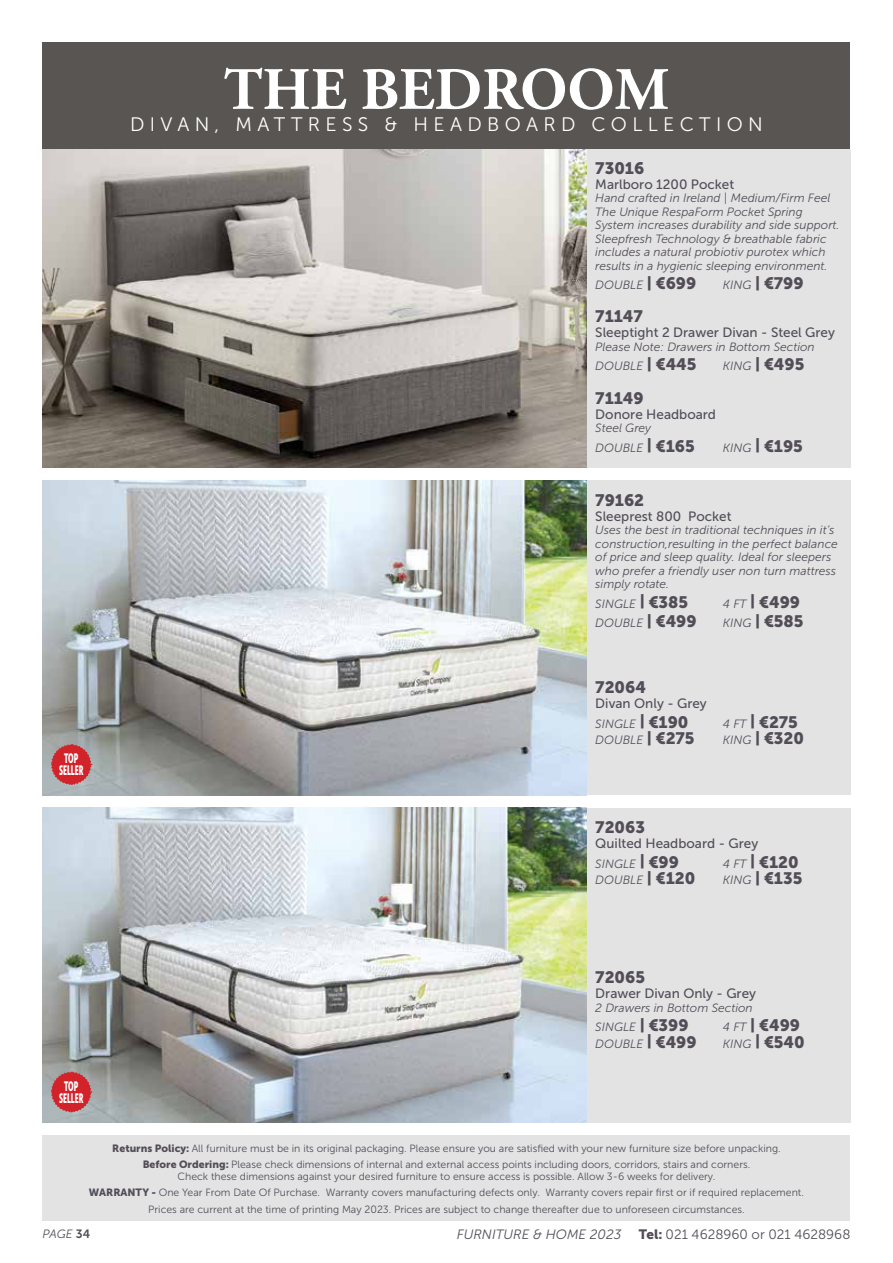
<style>
.page{position:relative;width:893px;height:1263px;background:#fff}
.page>*{position:absolute;margin:0;border:0;box-sizing:border-box;transform-origin:0 0}
.t1{font:700 60px "Adobe Garamond Pro";color:#fff}
.t2{font:19.5px "Museo Sans 300";letter-spacing:.275em;color:#fff}
.t3{font:16.5px "Museo Sans 900";color:#524d57}
.t4{font:13.5px "Museo Sans 500";color:#524d57}
.t5{font:13.5px "Museo Sans 300";color:#524d57}
.t6{font:italic 13.5px "Museo Sans 300";color:#524d57}
.t7{font:13.5px/12px "Museo Sans Cond 900";color:#fff;text-align:center;scale:.65 1}
.t8{font:italic 12px/13.5px "Museo Sans 300";color:#524d57}
.t9{font:10.5px/16.2px "Museo Sans 300";color:#524d57;text-align:center}
.s1{font-family:"Museo Sans 900";font-style:normal;font-size:14.85px}
.s2{font-family:"Museo Sans 900";font-style:normal;font-size:16.5px}
.s3{font-family:"Museo Sans 300";font-style:italic;font-size:12px}
.s4{font-size:14.85px}
.s5{font-family:"Museo Sans 900"}
.s6{font-family:"Museo Sans 700";font-style:normal}
</style>
<div class="page">
<div style="left:587px;top:149px;width:263px;height:319px;background:#e3e3e4"></div>
<div style="left:587px;top:480px;width:263px;height:315px;background:#e3e3e4"></div>
<div style="left:587px;top:808px;width:263px;height:315px;background:#e3e3e4"></div>
<img style="left:43px;top:149px;width:544px;height:319px">
<img style="left:43px;top:480px;width:544px;height:315px">
<img style="left:43px;top:808px;width:544px;height:315px">
<div style="left:43px;top:1135px;width:807px;height:85px;background:#e3e3e4"></div>
<div style="left:43px;top:43px;width:807px;height:106px;background:#585552"></div>
<svg style="left:50px;top:743px;width:42px;height:43px;background:#c44f55"></svg>
<svg style="left:50px;top:1071px;width:42px;height:42px;background:#c44c51"></svg>
<h1 class="t1" style="left:224px;top:55px;width:447px">THE BEDROOM</h1>
<h2 class="t2" style="left:130px;top:114px;width:634px">DIVAN, MATTRESS &amp; HEADBOARD COLLECTION</h2>
<h3 class="t3" style="left:595px;top:159px;width:50px">73016</h3>
<p class="t4" style="left:595px;top:177px;width:140px">Marlboro 1200 Pocket</p>
<p class="t8" style="left:595px;top:192px;width:246px">Hand crafted in Ireland | Medium/Firm Feel The Unique RespaForm Pocket Spring System increases durability and side support.<br>Sleepfresh Technology &amp; breathable fabric includes a natural probiotiv purotex which results in a hygienic sleeping environment.</p>
<p class="t8" style="left:595px;top:279px;width:102px">DOUBLE <span class="s1">|</span> <span class="s2">€699</span></p>
<p class="t8" style="left:723px;top:279px;width:82px">KING <span class="s1">|</span> <span class="s2">€799</span></p>
<h3 class="t3" style="left:595px;top:307px;width:49px">71147</h3>
<p class="t4" style="left:595px;top:325px;width:241px">Sleeptight 2 Drawer Divan - Steel Grey</p>
<p class="t8" style="left:595px;top:337px;width:221px;line-height:19.5px">Please Note: Drawers in Bottom Section<br>DOUBLE <span class="s1">|</span> <span class="s2">€445</span></p>
<p class="t8" style="left:723px;top:360px;width:83px">KING <span class="s1">|</span> <span class="s2">€495</span></p>
<h3 class="t3" style="left:595px;top:388px;width:50px">71149</h3>
<p class="t4" style="left:595px;top:406px;width:122px">Donore Headboard</p>
<p class="t8" style="left:595px;top:418px;width:101px;line-height:19.5px">Steel Grey<br>DOUBLE <span class="s1">|</span> <span class="s2">€165</span></p>
<p class="t8" style="left:723px;top:441px;width:82px">KING <span class="s1">|</span> <span class="s2">€195</span></p>
<h3 class="t3" style="left:595px;top:490px;width:50px">79162</h3>
<p class="t4" style="left:595px;top:509px;width:138px">Sleeprest 800 Pocket</p>
<p class="t8" style="left:595px;top:523px;width:244px">Uses the best in traditional techniques in it’s construction,resulting in the perfect balance of price and sleep quality. Ideal for sleepers who prefer a friendly user non turn mattress simply rotate.</p>
<p class="t8" style="left:595px;top:597px;width:94px">SINGLE <span class="s1">|</span> <span class="s2">€385</span></p>
<h3 class="t3" style="left:723px;top:592px;width:79px"><span class="s3">4 FT</span> <span class="s4">|</span> €499</h3>
<p class="t8" style="left:595px;top:616px;width:103px">DOUBLE <span class="s1">|</span> <span class="s2">€499</span></p>
<p class="t8" style="left:723px;top:616px;width:82px">KING <span class="s1">|</span> <span class="s2">€585</span></p>
<p class="t7" style="left:59px;top:752px;width:39px">TOP<br>SELLER</p>
<p class="t7" style="left:59px;top:1080px;width:39px">TOP<br>SELLER</p>
<h3 class="t3" style="left:595px;top:678px;width:52px">72064</h3>
<p class="t4" style="left:595px;top:696px;width:113px">Divan Only - Grey</p>
<p class="t8" style="left:595px;top:717px;width:95px">SINGLE <span class="s1">|</span> <span class="s2">€190</span></p>
<h3 class="t3" style="left:723px;top:712px;width:77px"><span class="s3">4 FT</span> <span class="s4">|</span> €275</h3>
<p class="t8" style="left:595px;top:733px;width:101px">DOUBLE <span class="s1">|</span> <span class="s2">€275</span></p>
<p class="t8" style="left:723px;top:733px;width:83px">KING <span class="s1">|</span> <span class="s2">€320</span></p>
<h3 class="t3" style="left:595px;top:818px;width:51px">72063</h3>
<p class="t4" style="left:595px;top:836px;width:164px">Quilted Headboard - Grey</p>
<p class="t8" style="left:595px;top:857px;width:85px">SINGLE <span class="s1">|</span> <span class="s2">€99</span></p>
<h3 class="t3" style="left:723px;top:852px;width:77px"><span class="s3">4 FT</span> <span class="s4">|</span> €120</h3>
<p class="t8" style="left:595px;top:873px;width:101px">DOUBLE <span class="s1">|</span> <span class="s2">€120</span></p>
<p class="t8" style="left:723px;top:873px;width:81px">KING <span class="s1">|</span> <span class="s2">€135</span></p>
<h3 class="t3" style="left:595px;top:968px;width:51px">72065</h3>
<p class="t4" style="left:595px;top:986px;width:162px">Drawer Divan Only - Grey</p>
<p class="t8" style="left:595px;top:998px;width:159px;line-height:19.5px">2 Drawers in Bottom Section<br>SINGLE <span class="s1">|</span> <span class="s2">€399</span></p>
<h3 class="t3" style="left:723px;top:1016px;width:79px"><span class="s3">4 FT</span> <span class="s4">|</span> €499</h3>
<p class="t8" style="left:595px;top:1037px;width:103px">DOUBLE <span class="s1">|</span> <span class="s2">€499</span></p>
<p class="t8" style="left:723px;top:1037px;width:83px">KING <span class="s1">|</span> <span class="s2">€540</span></p>
<p class="t9" style="left:112px;top:1140px;width:670px"><span class="s5">Returns Policy:</span> All furniture must be in its original packaging. Please ensure you are satisfied with your new furniture size before unpacking.<br><span class="s5">Before Ordering:</span> Please check dimensions of internal and external access points including doors, corridors, stairs and corners.</p>
<p class="t9" style="left:89px;top:1168px;width:716px">Check these dimensions against your desired furniture to ensure access is possible. Allow 3-6 weeks for delivery.<br><span class="s5">WARRANTY -</span> One Year From Date Of Purchase. Warranty covers manufacturing defects only. Warranty covers repair first or if required replacement.<br>Prices are current at the time of printing May 2023. Prices are subject to change thereafter due to unforeseen circumstances.</p>
<p class="t8" style="left:43px;top:1227px;width:49px">PAGE <span class="s6">34</span></p>
<p class="t6" style="left:457px;top:1227px;width:166px">FURNITURE &amp; HOME 2023</p>
<p class="t5" style="left:639px;top:1227px;width:213px"><span class="s5">Tel:</span> 021 4628960 or 021 4628968</p>
</div>
